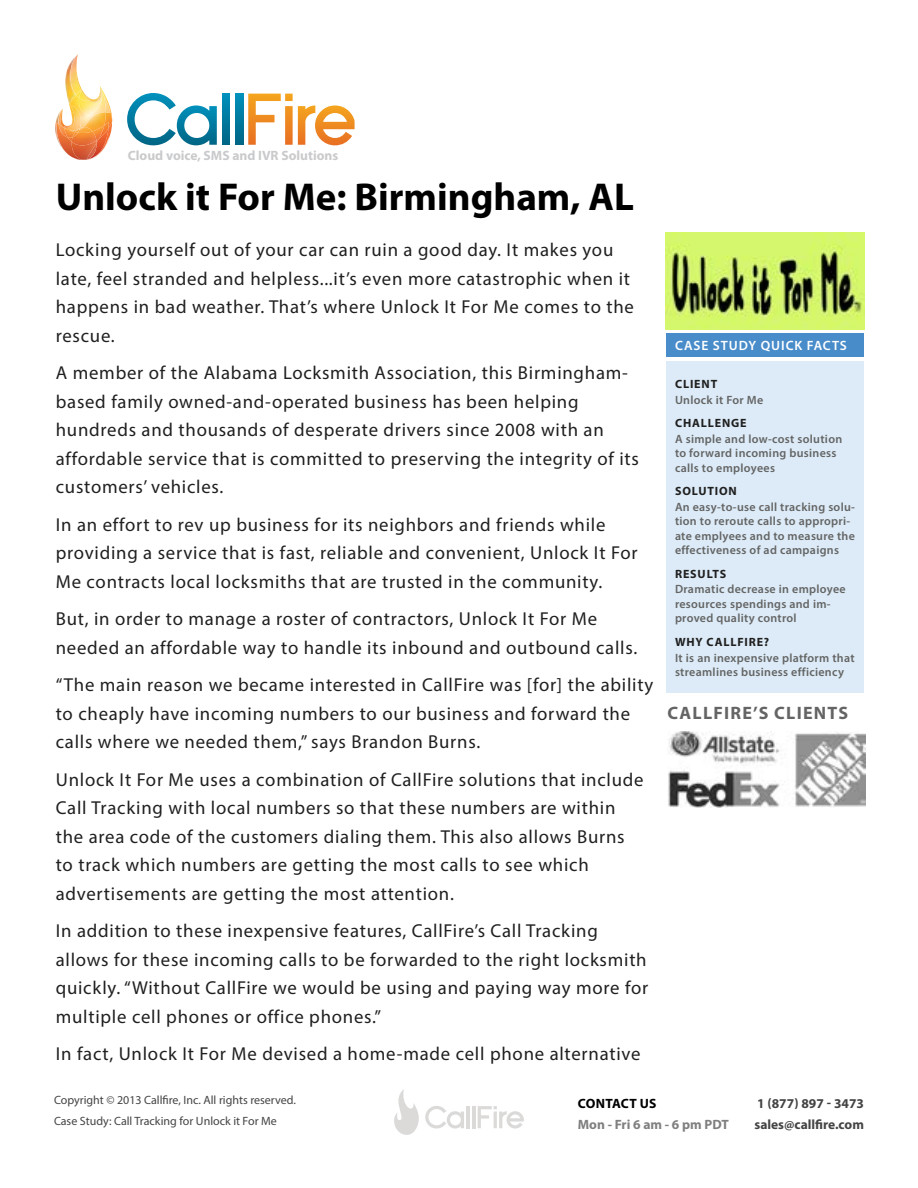
<style>
.page{position:relative;width:918px;height:1188px;background:#fff}
.page>*{position:absolute;margin:0;border:0;box-sizing:border-box;transform-origin:0 0}
.t1{font:700 39px "Myriad Pro";color:#000}
.t2{font:18.75px/28.5px "Myriad Pro";letter-spacing:.04em;color:#202020}
.t3{font:700 18px "Myriad Pro";letter-spacing:.07em;color:#646464}
.t4{font:700 13.5px/21px "Myriad Pro";color:#444}
.t5{font:700 13.5px "Myriad Pro";color:#c9cacc}
.t6{font:600 13.5px "Myriad Pro";letter-spacing:.07em;color:#fff}
.t7{font:700 13.5px "Myriad Pro";color:#7f7f7f}
.t8{font:700 13.5px "Myriad Pro";letter-spacing:.02em;color:#000}
.t9{font:600 12px/14.4px "Myriad Pro";letter-spacing:.025em;color:#646464}
.t10{font:12px/21px "Myriad Pro";color:#444}
.t11{font:700 12px "Myriad Pro";letter-spacing:.07em;color:#201f1f}
</style>
<div class="page">
<img style="left:55px;top:64px;width:15px;height:74px">
<img style="left:108px;top:131px;width:4px;height:10px">
<img style="left:57px;top:123px;width:15px;height:34px">
<img style="left:97px;top:139px;width:11px;height:17px">
<img style="left:70px;top:54px;width:8px;height:33px">
<img style="left:58px;top:109px;width:6px;height:19px">
<img style="left:59px;top:127px;width:5px;height:11px">
<img style="left:75px;top:74px;width:4px;height:13px">
<img style="left:59px;top:111px;width:5px;height:16px">
<img style="left:72px;top:142px;width:25px;height:18px">
<img style="left:86px;top:143px;width:11px;height:16px">
<img style="left:69px;top:87px;width:43px;height:44px">
<img style="left:102px;top:89px;width:10px;height:39px">
<img style="left:68px;top:128px;width:36px;height:14px">
<img style="left:99px;top:122px;width:10px;height:17px">
<img style="left:70px;top:91px;width:36px;height:37px">
<img style="left:103px;top:93px;width:7px;height:20px">
<img style="left:64px;top:106px;width:17px;height:18px">
<img style="left:78px;top:91px;width:25px;height:23px">
<svg style="left:76px;top:81px;width:26px;height:21px"></svg>
<img style="left:84px;top:127px;width:9px;height:4px">
<img style="left:72px;top:131px;width:24px;height:14px">
<svg style="left:64px;top:124px;width:20px;height:14px"></svg>
<svg style="left:127px;top:93px;width:90px;height:52px"></svg>
<svg style="left:222px;top:94px;width:8px;height:51px"></svg>
<svg style="left:236px;top:94px;width:7px;height:51px"></svg>
<svg style="left:248px;top:94px;width:107px;height:51px"></svg>
<div style="left:666px;top:333px;width:198px;height:24px;background:#488cca"></div>
<img style="left:668px;top:732px;width:197px;height:75px">
<svg style="left:394px;top:1089px;width:25px;height:46px"></svg>
<svg style="left:425px;top:1106px;width:39px;height:23px"></svg>
<hr style="left:466px;top:1106px;width:4px;height:22px;background:#dbdad9">
<hr style="left:472px;top:1106px;width:3px;height:22px;background:#dbdad9">
<svg style="left:478px;top:1106px;width:46px;height:23px"></svg>
<div style="left:666px;top:362px;width:198px;height:331px;background:#dcebf7"></div>
<img style="left:666px;top:232px;width:199px;height:98px">
<p class="t5" style="left:128px;top:146px;width:212px">Cloud voice, SMS and IVR Solutions</p>
<h1 class="t1" style="left:56px;top:171px;width:580px">Unlock it For Me: Birmingham, AL</h1>
<p class="t2" style="left:56px;top:236px;width:580px">Locking yourself out of your car can ruin a good day. It makes you late, feel stranded and helpless...it’s even more catastrophic when it happens in bad weather. That’s where Unlock It For Me comes to the rescue.</p>
<p class="t2" style="left:56px;top:359px;width:585px">A member of the Alabama Locksmith Association, this Birmingham&shy;based family owned-and-operated business has been helping hundreds and thousands of desperate drivers since 2008 with an affordable service that is committed to preserving the integrity of its customers’ vehicles.</p>
<p class="t2" style="left:56px;top:510px;width:583px">In an effort to rev up business for its neighbors and friends while providing a service that is fast, reliable and convenient, Unlock It For<br>Me contracts local locksmiths that are trusted in the community.</p>
<p class="t2" style="left:56px;top:605px;width:583px">But, in order to manage a roster of contractors, Unlock It For Me needed an affordable way to handle its inbound and outbound calls.</p>
<p class="t2" style="left:56px;top:671px;width:599px">“The main reason we became interested in CallFire was [for] the ability to cheaply have incoming numbers to our business and forward the calls where we needed them,” says Brandon Burns.</p>
<p class="t2" style="left:56px;top:765px;width:589px">Unlock It For Me uses a combination of CallFire solutions that include Call Tracking with local numbers so that these numbers are within the area code of the customers dialing them. This also allows Burns to track which numbers are getting the most calls to see which advertisements are getting the most attention.</p>
<p class="t2" style="left:56px;top:917px;width:594px">In addition to these inexpensive features, CallFire’s Call Tracking allows for these incoming calls to be forwarded to the right locksmith quickly. “Without CallFire we would be using and paying way more for multiple cell phones or office phones.”</p>
<p class="t2" style="left:56px;top:1040px;width:586px">In fact, Unlock It For Me devised a home-made cell phone alternative</p>
<p class="t6" style="left:675px;top:337px;width:173px">Case Study Quick Facts</p>
<p class="t11" style="left:675px;top:376px;width:44px">Client</p>
<p class="t9" style="left:675px;top:392px;width:90px">Unlock it For Me</p>
<p class="t11" style="left:675px;top:415px;width:73px">Challenge</p>
<p class="t9" style="left:675px;top:431px;width:169px">A simple and low-cost solution to forward incoming business calls to employees</p>
<p class="t11" style="left:675px;top:483px;width:63px">Solution</p>
<p class="t9" style="left:675px;top:499px;width:182px">An easy-to-use call tracking solu&shy;tion to reroute calls to appropri&shy;ate emplyees and to measure the effectiveness of ad campaigns</p>
<p class="t11" style="left:675px;top:566px;width:51px">Results</p>
<p class="t9" style="left:675px;top:582px;width:172px">Dramatic decrease in employee resources spendings and im&shy;proved quality control</p>
<p class="t11" style="left:675px;top:634px;width:96px">Why CallFire?</p>
<p class="t9" style="left:675px;top:650px;width:181px">It is an inexpensive platform that streamlines business efficiency</p>
<p class="t3" style="left:667px;top:701px;width:181px">callfire’s clients</p>
<p class="t10" style="left:54px;top:1090px;width:243px">Copyright © 2013 Callfire, Inc. All rights reserved.<br>Case Study: Call Tracking for Unlock it For Me</p>
<p class="t8" style="left:578px;top:1094px;width:79px">Contact us</p>
<p class="t7" style="left:578px;top:1115px;width:152px">Mon - Fri 6 am - 6 pm PDT</p>
<p class="t4" style="left:755px;top:1092px;width:111px">1 (877) 897 - 3473 sales@callfire.com</p>
</div>
